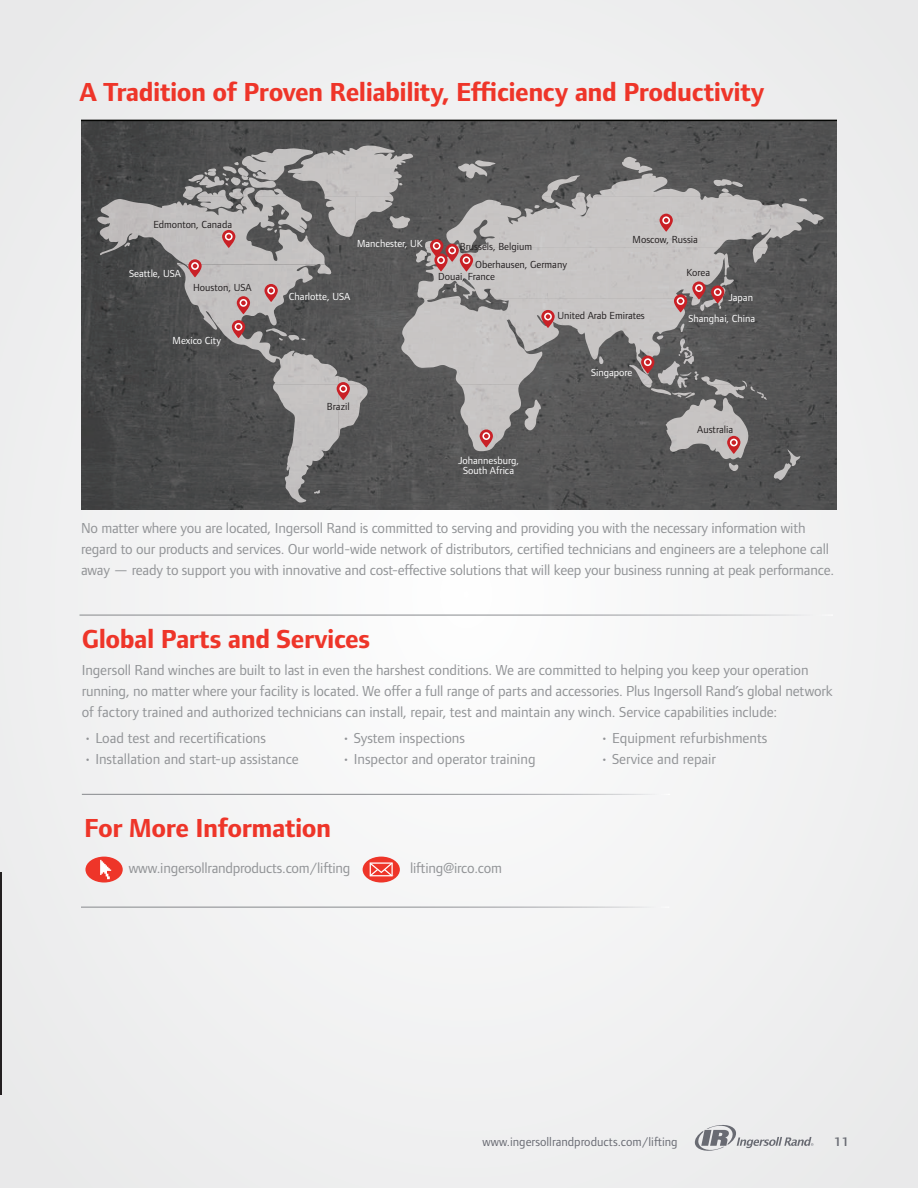
<style>
.page{position:relative;width:918px;height:1188px;background:#f0f0f1}
.page>*{position:absolute;margin:0;border:0;box-sizing:border-box;transform-origin:0 0}
.t1{font:700 27px "Foundry Form Sans";letter-spacing:-.02em;color:#ee3529}
.t2{font:15px/21px "Foundry Form Sans";letter-spacing:-.01em;color:#919396}
.t3{font:12.75px "Foundry Form Sans";color:#696b73}
.t4{font:600 12.75px "Foundry Form Sans";color:#696b73}
.t5{font:10.65px "Foundry Form Sans";color:#231f20}
.t6{font:10.65px/10.6px "Foundry Form Sans";color:#fff;text-align:center}
</style>
<div class="page">
<hr style="left:0;top:0;width:1px;height:1188px;background:#eceded">
<svg style="left:694px;top:1125px;width:120px;height:26px"></svg>
<svg style="left:81px;top:120px;width:756px;height:390px;background:#5a595a"></svg>
<img style="left:100px;top:196px;width:256px;height:41px">
<img style="left:287px;top:147px;width:126px;height:50px">
<img style="left:273px;top:405px;width:83px;height:98px">
<img style="left:400px;top:298px;width:301px;height:86px">
<img style="left:464px;top:196px;width:269px;height:28px">
<img style="left:417px;top:247px;width:351px;height:52px">
<img style="left:542px;top:173px;width:200px;height:24px">
<img style="left:665px;top:401px;width:126px;height:51px">
<img style="left:672px;top:452px;width:128px;height:28px">
<img style="left:720px;top:384px;width:47px;height:17px">
<img style="left:241px;top:148px;width:412px;height:33px">
<img style="left:178px;top:265px;width:155px;height:93px">
<img style="left:265px;top:358px;width:103px;height:47px">
<img style="left:338px;top:405px;width:22px;height:33px">
<img style="left:459px;top:384px;width:82px;height:67px">
<img style="left:657px;top:324px;width:36px;height:40px">
<img style="left:695px;top:372px;width:52px;height:12px">
<img style="left:699px;top:276px;width:35px;height:35px">
<svg style="left:660px;top:214px;width:13px;height:18px"></svg>
<svg style="left:541px;top:310px;width:14px;height:18px"></svg>
<svg style="left:641px;top:356px;width:13px;height:18px"></svg>
<svg style="left:727px;top:436px;width:13px;height:18px"></svg>
<svg style="left:480px;top:429px;width:13px;height:19px"></svg>
<svg style="left:264px;top:284px;width:14px;height:18px"></svg>
<svg style="left:188px;top:259px;width:14px;height:18px"></svg>
<svg style="left:337px;top:382px;width:13px;height:18px"></svg>
<svg style="left:237px;top:296px;width:13px;height:18px"></svg>
<svg style="left:232px;top:320px;width:13px;height:18px"></svg>
<svg style="left:222px;top:230px;width:13px;height:18px"></svg>
<svg style="left:430px;top:239px;width:43px;height:33px"></svg>
<svg style="left:674px;top:281px;width:50px;height:31px;background:#a27778"></svg>
<hr style="left:0;top:873px;width:2px;height:222px;background:#231f20">
<hr style="left:82px;top:794px;width:588px;height:1px;background:#fff">
<hr style="left:81px;top:907px;width:588px;height:1px;background:#fff">
<div style="left:85px;top:857px;width:38px;height:26px;background:#ee3529;border-radius:50%"></div>
<svg style="left:100px;top:860px;width:11px;height:19px"></svg>
<svg style="left:363px;top:857px;width:37px;height:26px"></svg>
<svg style="left:370px;top:862px;width:23px;height:14px"></svg>
<hr style="left:79px;top:615px;width:754px;height:1px;background:#fff">
<h1 class="t1" style="left:79px;top:76px;width:687px">A Tradition of Proven Reliability, Efficiency and Productivity</h1>
<p class="t5" style="left:153px;top:218px;width:80px">Edmonton, Canada</p>
<p class="t6" style="left:129px;top:268px;width:54px">Seattle, USA</p>
<p class="t5" style="left:193px;top:281px;width:60px">Houston, USA</p>
<p class="t6" style="left:173px;top:335px;width:50px">Mexico City</p>
<p class="t6" style="left:357px;top:238px;width:67px">Manchester, UK</p>
<p class="t5" style="left:460px;top:240px;width:74px">Brussels, Belgium</p>
<p class="t5" style="left:438px;top:270px;width:59px">Douai, France</p>
<p class="t5" style="left:475px;top:258px;width:93px">Oberhausen, Germany</p>
<p class="t6" style="left:289px;top:291px;width:63px">Charlotte, USA</p>
<p class="t5" style="left:633px;top:233px;width:67px">Moscow, Russia</p>
<p class="t5" style="left:687px;top:266px;width:25px">Korea</p>
<p class="t6" style="left:728px;top:292px;width:26px">Japan</p>
<p class="t5" style="left:327px;top:400px;width:24px">Brazil</p>
<p class="t6" style="left:458px;top:455px;width:63px">Johannesburg,<br>South Africa</p>
<p class="t5" style="left:557px;top:309px;width:89px">United Arab Emirates</p>
<p class="t6" style="left:591px;top:367px;width:43px">Singapore</p>
<p class="t6" style="left:689px;top:313px;width:68px">Shanghai, China</p>
<p class="t5" style="left:697px;top:423px;width:37px">Australia</p>
<p class="t2" style="left:81px;top:518px;width:755px">No matter where you are located, Ingersoll Rand is committed to serving and providing you with the necessary information with regard to our products and services. Our world-wide network of distributors, certified technicians and engineers are a telephone call away — ready to support you with innovative and cost-effective solutions that will keep your business running at peak performance.</p>
<h1 class="t1" style="left:82px;top:623px;width:290px">Global Parts and Services</h1>
<p class="t2" style="left:82px;top:660px;width:753px">Ingersoll Rand winches are built to last in even the harshest conditions. We are committed to helping you keep your operation running, no matter where your facility is located. We offer a full range of parts and accessories. Plus Ingersoll Rand’s global network of factory trained and authorized technicians can install, repair, test and maintain any winch. Service capabilities include:</p>
<p class="t2" style="left:84px;top:727px;width:184px">• Load test and recertifications</p>
<p class="t2" style="left:84px;top:748px;width:216px">• Installation and start-up assistance</p>
<p class="t2" style="left:600px;top:727px;width:168px">• Equipment refurbishments</p>
<p class="t2" style="left:600px;top:748px;width:117px">• Service and repair</p>
<p class="t2" style="left:342px;top:727px;width:124px">• System inspections</p>
<p class="t2" style="left:342px;top:748px;width:195px">• Inspector and operator training</p>
<h1 class="t1" style="left:84px;top:812px;width:248px">For More Information</h1>
<p class="t2" style="left:129px;top:858px;width:223px">www.ingersollrandproducts.com/lifting</p>
<p class="t2" style="left:410px;top:858px;width:93px">lifting@irco.com</p>
<p class="t3" style="left:483px;top:1134px;width:197px">www.ingersollrandproducts.com/lifting</p>
<p class="t4" style="left:834px;top:1135px;width:16px">11</p>
</div>
